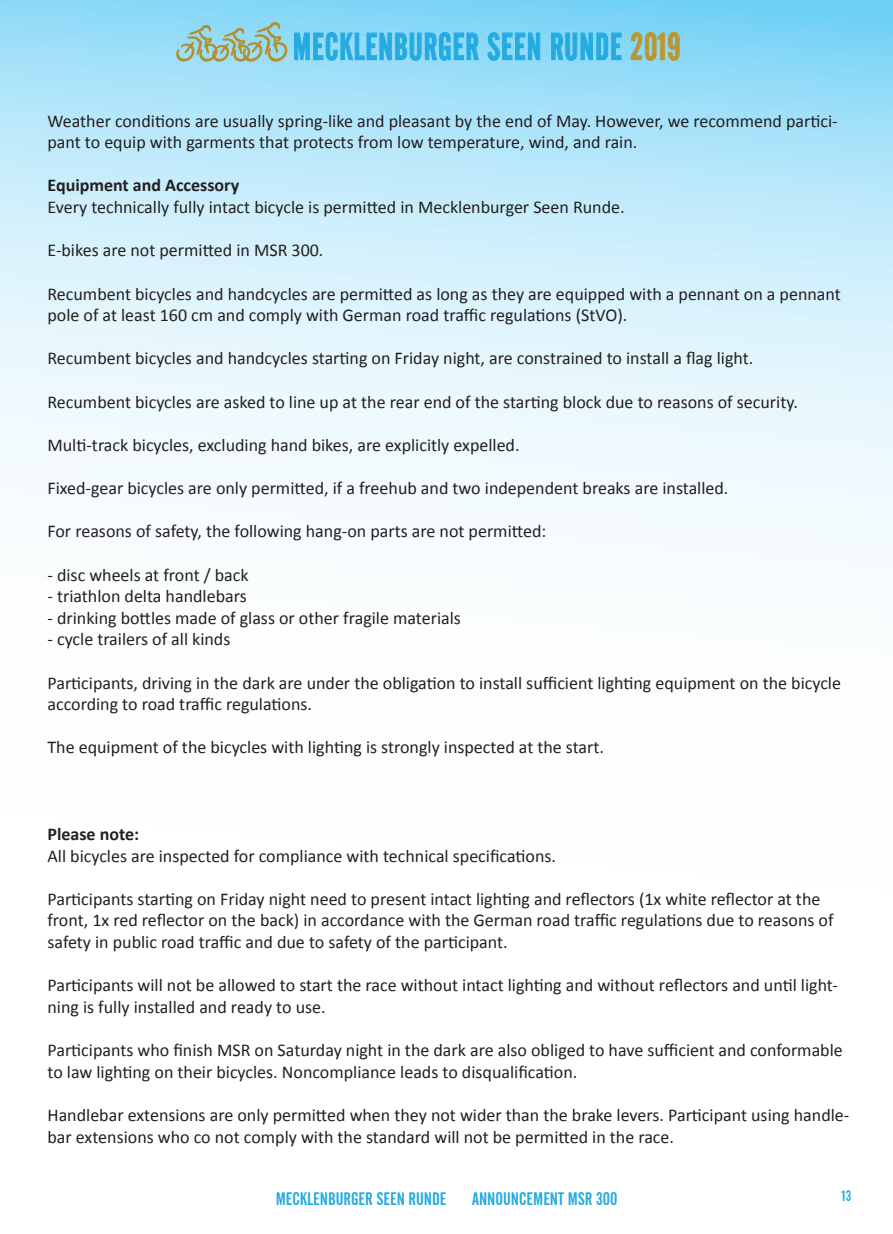
<style>
.page{position:relative;width:893px;height:1234px;background:#fff}
.page>*{position:absolute;margin:0;border:0;box-sizing:border-box;transform-origin:0 0}
.t1{font:37.8px "Alternate Gothic No 2 BT";letter-spacing:.025em;color:#24aae1;scale:.87 1}
.t2{font:18px/21.6px "Calibri";color:#231f20}
.t3{font:18px "Alternate Gothic No 2 BT";color:#24aae1}
.t4{font:700 18px "Calibri";color:#231f20}
.t5{font:15px "Alternate Gothic No 2 BT";color:#24aae1}
.s1{color:#bb9632}
</style>
<div class="page">
<svg style="left:0;top:0;width:893px;height:546px"></svg>
<svg style="left:487px;top:22px;width:53px;height:44px;background:#78d0f3"></svg>
<svg style="left:551px;top:22px;width:71px;height:45px;background:#75cff3"></svg>
<svg style="left:631px;top:32px;width:49px;height:29px"></svg>
<svg style="left:176px;top:22px;width:303px;height:44px;background:#88cde0"></svg>
<h1 class="t1" style="left:293px;top:25px;width:447px">MECKLENBURGER SEEN RUNDE <span class="s1">2019</span></h1>
<p class="t2" style="left:47px;top:110px;width:792px">Weather conditions are usually spring-like and pleasant by the end of May. However, we recommend partici&shy;pant to equip with garments that protects from low temperature, wind, and rain.</p>
<p class="t4" style="left:47px;top:174px;width:193px">Equipment and Accessory</p>
<p class="t2" style="left:47px;top:196px;width:579px">Every technically fully intact bicycle is permitted in Mecklenburger Seen Runde.</p>
<p class="t2" style="left:47px;top:239px;width:278px">E-bikes are not permitted in MSR 300.</p>
<p class="t2" style="left:47px;top:283px;width:795px">Recumbent bicycles and handcycles are permitted as long as they are equipped with a pennant on a pennant pole of at least 160 cm and comply with German road traffic regulations (StVO).</p>
<p class="t2" style="left:47px;top:347px;width:707px">Recumbent bicycles and handcycles starting on Friday night, are constrained to install a flag light.</p>
<p class="t2" style="left:47px;top:391px;width:752px">Recumbent bicycles are asked to line up at the rear end of the starting block due to reasons of security.</p>
<p class="t2" style="left:47px;top:434px;width:474px">Multi-track bicycles, excluding hand bikes, are explicitly expelled.</p>
<p class="t2" style="left:47px;top:477px;width:682px">Fixed-gear bicycles are only permitted, if a freehub and two independent breaks are installed.</p>
<p class="t2" style="left:47px;top:520px;width:500px">For reasons of safety, the following hang-on parts are not permitted:</p>
<p class="t2" style="left:47px;top:563px;width:203px">- disc wheels at front / back</p>
<p class="t2" style="left:47px;top:585px;width:201px">- triathlon delta handlebars</p>
<p class="t2" style="left:47px;top:607px;width:415px">- drinking bottles made of glass or other fragile materials</p>
<p class="t2" style="left:47px;top:628px;width:184px">- cycle trailers of all kinds</p>
<p class="t2" style="left:47px;top:671px;width:795px">Participants, driving in the dark are under the obligation to install sufficient lighting equipment on the bicycle according to road traffic regulations.</p>
<p class="t2" style="left:47px;top:736px;width:558px">The equipment of the bicycles with lighting is strongly inspected at the start.</p>
<p class="t4" style="left:47px;top:822px;width:93px">Please note:</p>
<p class="t2" style="left:47px;top:844px;width:510px">All bicycles are inspected for compliance with technical specifications.</p>
<p class="t2" style="left:47px;top:887px;width:788px">Participants starting on Friday night need to present intact lighting and reflectors (1x white reflector at the front, 1x red reflector on the back) in accordance with the German road traffic regulations due to reasons of safety in public road traffic and due to safety of the participant.</p>
<p class="t2" style="left:47px;top:974px;width:792px">Participants will not be allowed to start the race without intact lighting and without reflectors and until light&shy;ning is fully installed and ready to use.</p>
<p class="t2" style="left:47px;top:1039px;width:797px">Participants who finish MSR on Saturday night in the dark are also obliged to have sufficient and conformable to law lighting on their bicycles. Noncompliance leads to disqualification.</p>
<p class="t2" style="left:47px;top:1103px;width:803px">Handlebar extensions are only permitted when they not wider than the brake levers. Participant using handle&shy;bar extensions who co not comply with the standard will not be permitted in the race.</p>
<p class="t3" style="left:276px;top:1188px;width:172px">MECKLENBURGER SEEN RUNDE</p>
<p class="t3" style="left:472px;top:1188px;width:147px">ANNOUNCEMENT MSR 300</p>
<p class="t5" style="left:842px;top:1187px;width:11px">13</p>
</div>
